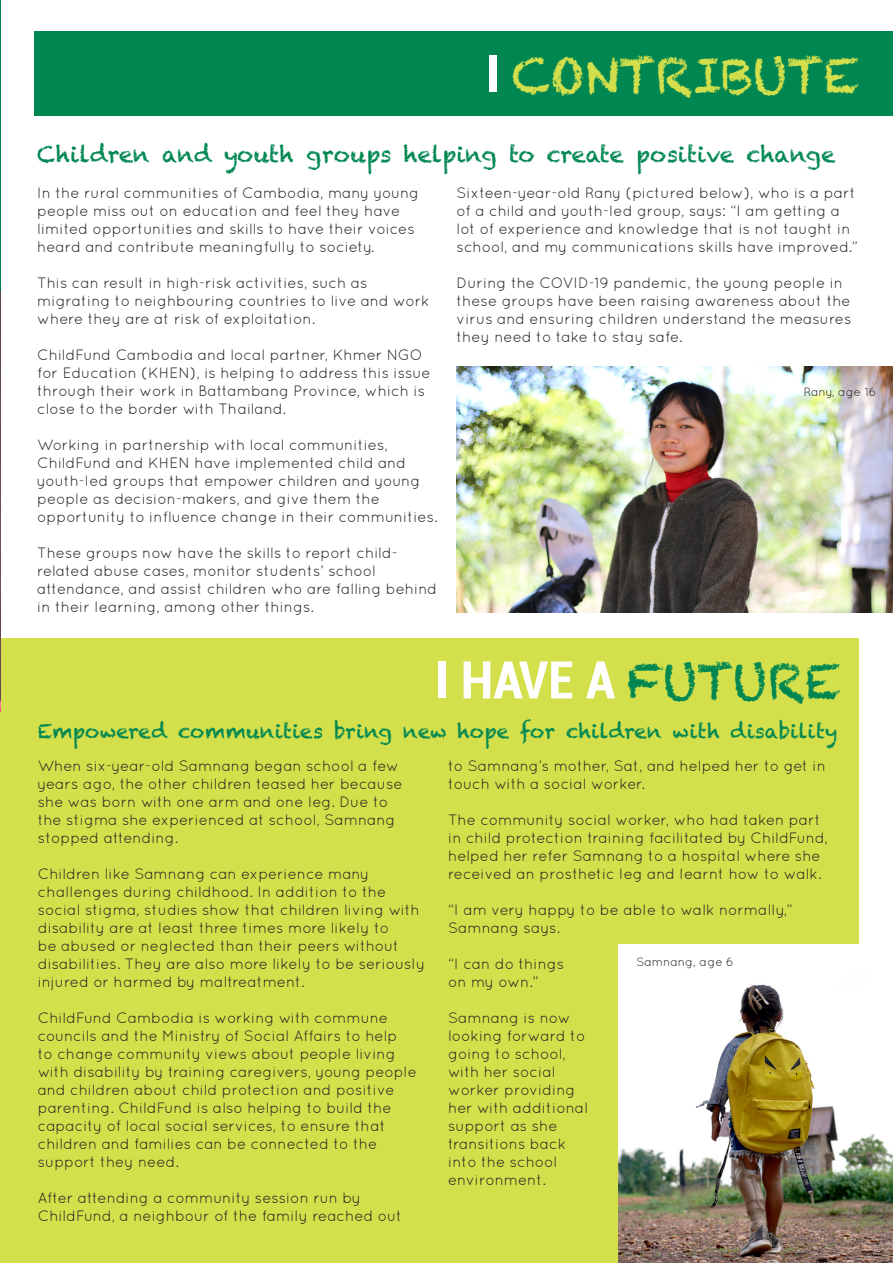
<style>
.page{position:relative;width:893px;height:1263px;background:#fff}
.page>*{position:absolute;margin:0;border:0;box-sizing:border-box;transform-origin:0 0}
.t1{font:700 condensed 54px "Roboto";color:#fff}
.t2{font:48px "Chalkduster";color:#d4df4c}
.body_copy_2017{font:22.5px "Chalkduster";color:#008751}
.body_copy_2017-2{font:19.95px "Chalkduster";letter-spacing:.01em;color:#008751}
.t3{font:15px/18px "Quicksand";color:#231f20}
.t4{font:12px "Quicksand";color:#231f20}
.s1{font-family:"Roboto";font-weight:700;font-stretch:condensed;font-size:54px;color:#fff}
.s2{font-family:"Chalkduster";font-weight:400;font-stretch:normal;font-size:48px;color:#008751}
</style>
<div class="page">
<div style="left:0;top:638px;width:859px;height:625px;background:#d4df4c"></div>
<img style="left:618px;top:944px;width:275px;height:319px">
<hr style="left:0;top:0;width:1px;height:711px;background:#008751">
<div style="left:35px;top:32px;width:858px;height:84px;background:#008751"></div>
<img style="left:0;top:291px;width:1px;height:421px">
<img style="left:457px;top:367px;width:436px;height:245px">
<p class="t2" style="left:486px;top:48px;width:374px"><span class="s1">I</span> CONTRIBUTE</p>
<p class="body_copy_2017" style="left:37px;top:141px;width:800px">Children and youth groups helping to create positive change</p>
<p class="t3" style="left:37px;top:184px;width:383px">In the rural communities of Cambodia, many young people miss out on education and feel they have limited opportunities and skills to have their voices heard and contribute meaningfully to society.</p>
<p class="t3" style="left:37px;top:274px;width:394px">This can result in high-risk activities, such as migrating to neighbouring countries to live and work where they are at risk of exploitation.</p>
<p class="t3" style="left:37px;top:346px;width:395px">ChildFund Cambodia and local partner, Khmer NGO for Education (KHEN), is helping to address this issue through their work in Battambang Province, which is close to the border with Thailand.</p>
<p class="t3" style="left:37px;top:436px;width:402px">Working in partnership with local communities, ChildFund and KHEN have implemented child and youth-led groups that empower children and young people as decision-makers, and give them the opportunity to influence change in their communities.</p>
<p class="t3" style="left:37px;top:544px;width:401px">These groups now have the skills to report child&shy;related abuse cases, monitor students’ school attendance, and assist children who are falling behind in their learning, among other things.</p>
<p class="t3" style="left:457px;top:184px;width:403px">Sixteen-year-old Rany (pictured below), who is a part of a child and youth-led group, says: “I am getting a lot of experience and knowledge that is not taught in school, and my communications skills have improved.”</p>
<p class="t3" style="left:457px;top:274px;width:396px">During the COVID-19 pandemic, the young people in these groups have been raising awareness about the virus and ensuring children understand the measures they need to take to stay safe.</p>
<p class="t4" style="left:804px;top:385px;width:74px">Rany, age 16</p>
<p class="t1" style="left:435px;top:643px;width:407px">I HAVE A <span class="s2">FUTURE</span></p>
<p class="body_copy_2017-2" style="left:38px;top:719px;width:801px">Empowered communities bring new hope for children with disability</p>
<p class="t3" style="left:38px;top:756px;width:366px">When six-year-old Samnang began school a few years ago, the other children teased her because she was born with one arm and one leg. Due to the stigma she experienced at school, Samnang stopped attending.</p>
<p class="t3" style="left:38px;top:864px;width:389px">Children like Samnang can experience many challenges during childhood. In addition to the social stigma, studies show that children living with disability are at least three times more likely to<br>be abused or neglected than their peers without disabilities. They are also more likely to be seriously injured or harmed by maltreatment.</p>
<p class="t3" style="left:38px;top:1008px;width:381px">ChildFund Cambodia is working with commune councils and the Ministry of Social Affairs to help<br>to change community views about people living with disability by training caregivers, young people and children about child protection and positive parenting. ChildFund is also helping to build the capacity of local social services, to ensure that children and families can be connected to the support they need.</p>
<p class="t3" style="left:38px;top:1188px;width:366px">After attending a community session run by<br>ChildFund, a neighbour of the family reached out</p>
<p class="t3" style="left:448px;top:756px;width:379px">to Samnang’s mother, Sat, and helped her to get in touch with a social worker.</p>
<p class="t3" style="left:448px;top:810px;width:381px">The community social worker, who had taken part in child protection training facilitated by ChildFund, helped her refer Samnang to a hospital where she received an prosthetic leg and learnt how to walk.</p>
<p class="t3" style="left:448px;top:900px;width:346px">“I am very happy to be able to walk normally,”<br>Samnang says.</p>
<p class="t3" style="left:448px;top:954px;width:117px">“I can do things on my own.”</p>
<p class="t3" style="left:448px;top:1008px;width:142px">Samnang is now looking forward to going to school, with her social worker providing her with additional support as she</p>
<p class="t3" style="left:448px;top:1134px;width:119px">transitions back into the school environment.</p>
<p class="t4" style="left:636px;top:955px;width:99px">Samnang, age 6</p>
</div>
